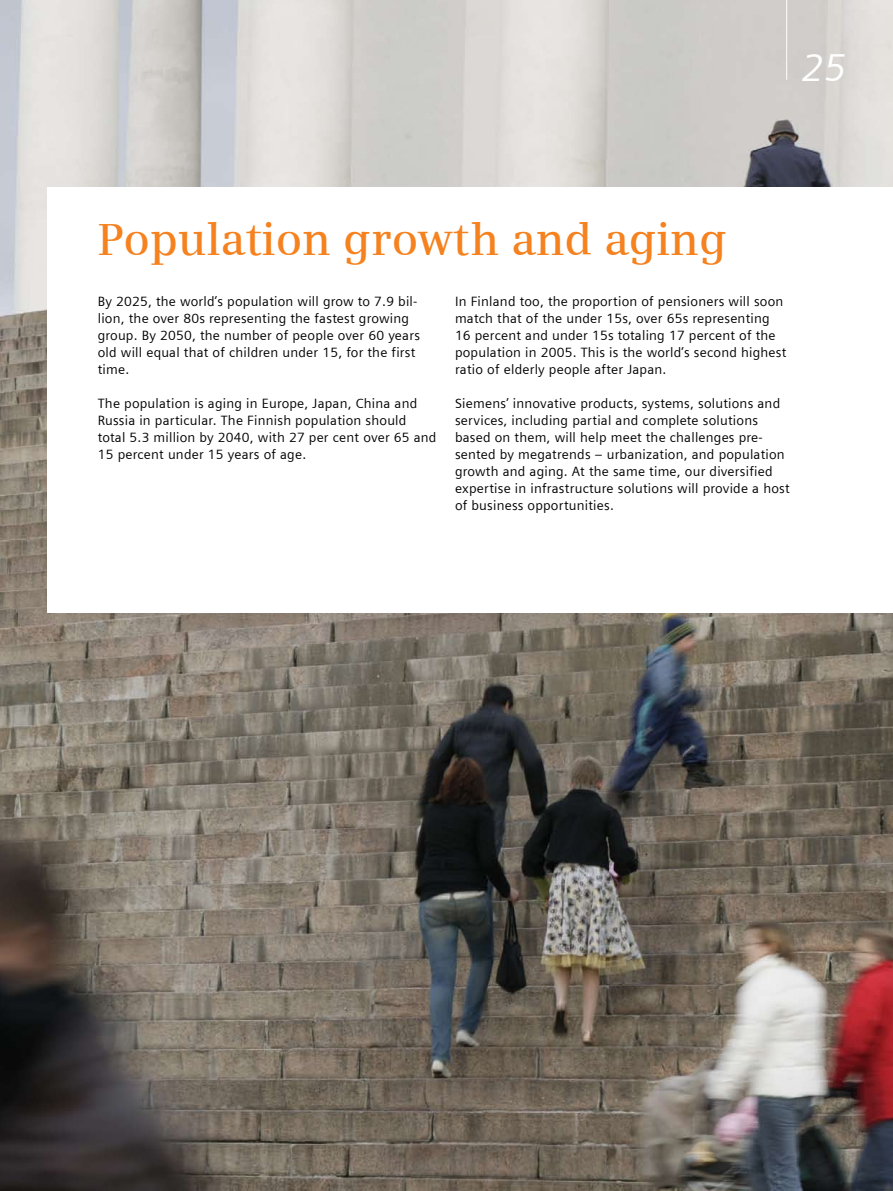
<style>
.page{position:relative;width:893px;height:1191px;background:#fff}
.page>*{position:absolute;margin:0;border:0;box-sizing:border-box;transform-origin:0 0}
.t1{font:600 45px "Siemens Serif";letter-spacing:-.005em;color:#f5821f}
.t2{font:italic 39px "Siemens Sans";color:#fff}
.t3{font:13.5px/17px "Siemens Sans";letter-spacing:.015em;color:#000}
</style>
<div class="page">
<img style="left:0;top:0;width:893px;height:1191px">
<hr style="left:786px;top:0;width:1px;height:80px;background:#fff">
<div style="left:47px;top:187px;width:846px;height:425px;background:#fff"></div>
<p class="t2" style="left:801px;top:45px;width:43px">25</p>
<p class="t1" style="left:98px;top:213px;width:630px">Population growth and aging</p>
<p class="t3" style="left:98px;top:293px;width:324px">By 2025, the world’s population will grow to 7.9 bil&shy;lion, the over 80s representing the fastest growing group. By 2050, the number of people over 60 years old will equal that of children under 15, for the first time.</p>
<p class="t3" style="left:98px;top:395px;width:340px">The population is aging in Europe, Japan, China and Russia in particular. The Finnish population should total 5.3 million by 2040, with 27 per cent over 65 and 15 percent under 15 years of age.</p>
<p class="t3" style="left:455px;top:293px;width:333px">In Finland too, the proportion of pensioners will soon match that of the under 15s, over 65s representing 16 percent and under 15s totaling 17 percent of the population in 2005. This is the world’s second highest ratio of elderly people after Japan.</p>
<p class="t3" style="left:455px;top:395px;width:336px">Siemens’ innovative products, systems, solutions and services, including partial and complete solutions based on them, will help meet the challenges pre&shy;sented by megatrends – urbanization, and population growth and aging. At the same time, our diversified expertise in infrastructure solutions will provide a host of business opportunities.</p>
</div>
